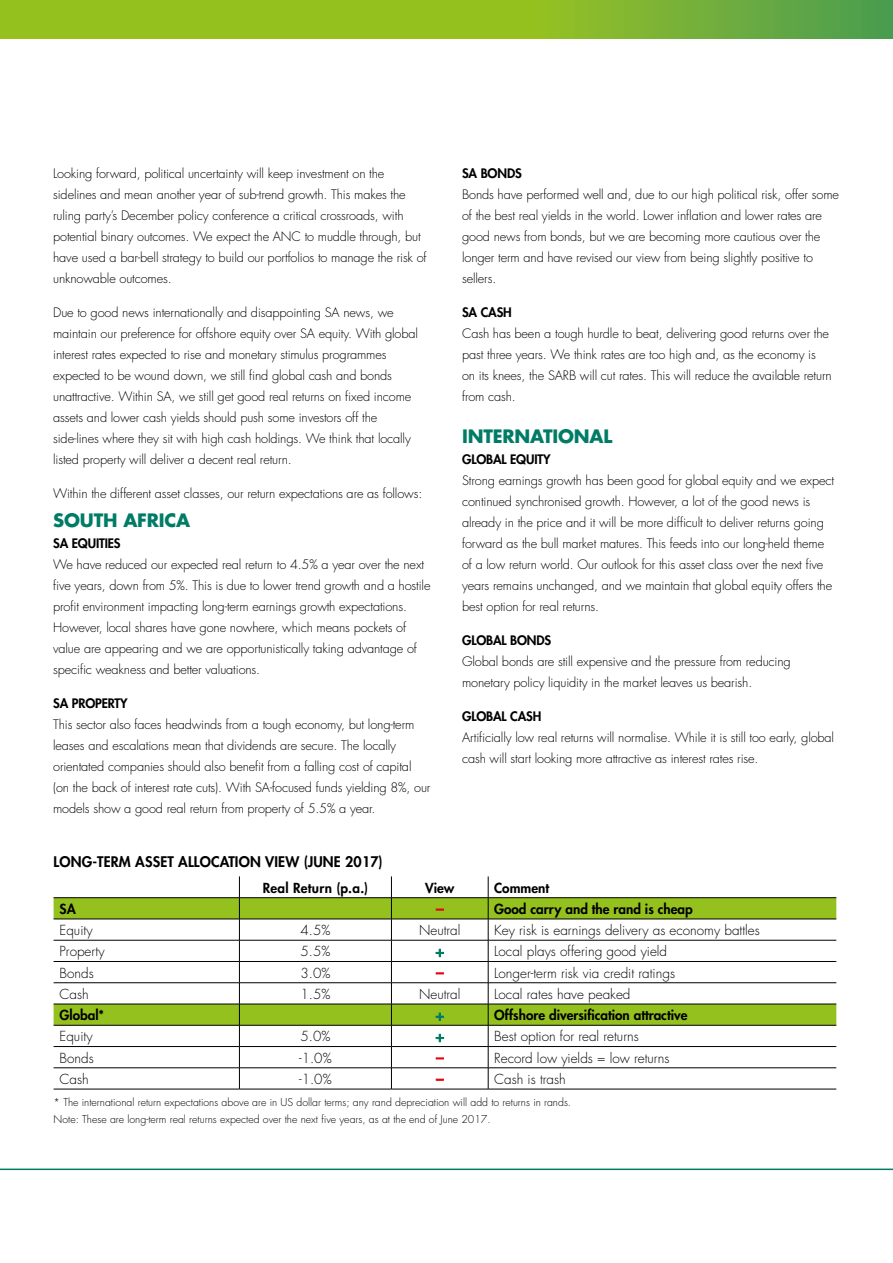
<style>
.page{position:relative;width:893px;height:1263px;background:#fff}
.page>*{position:absolute;margin:0;border:0;box-sizing:border-box;transform-origin:0 0}
.t1{font:700 18px "Futura Std";letter-spacing:-.01em;color:#007c66}
.t2{font:800 14.25px "Futura Std";letter-spacing:.01em;color:#000}
.t3{font:300 13.5px "Futura Std";color:#000}
.t4{font:800 13.5px "Futura Std";color:#000}
.t5{font:800 13.5px "Futura Std";letter-spacing:.02em;color:#000}
.t6{font:300 12.75px/21px "Futura Std";letter-spacing:-.01em;color:#000}
.t7{font:800 12.75px "Futura Std";letter-spacing:-.01em;color:#000}
.t8{font:300 10.5px/17px "Futura Std";color:#000}
</style>
<div class="page">
<hr style="left:0;top:1168px;width:893px;height:2px;background:#007c66">
<svg style="left:0;top:0;width:893px;height:38px;background:#86b92a"></svg>
<svg style="left:54px;top:898px;width:782px;height:127px"></svg>
<hr style="left:54px;top:897px;width:185px;height:1px;background:#000">
<hr style="left:239px;top:897px;width:152px;height:1px;background:#000">
<hr style="left:391px;top:897px;width:97px;height:1px;background:#000">
<hr style="left:488px;top:897px;width:348px;height:1px;background:#000">
<hr style="left:54px;top:919px;width:185px;height:1px;background:#000">
<hr style="left:239px;top:919px;width:152px;height:1px;background:#000">
<hr style="left:391px;top:919px;width:97px;height:1px;background:#000">
<hr style="left:488px;top:919px;width:348px;height:1px;background:#000">
<hr style="left:54px;top:940px;width:185px;height:1px;background:#000">
<hr style="left:239px;top:940px;width:152px;height:1px;background:#000">
<hr style="left:391px;top:940px;width:97px;height:1px;background:#000">
<hr style="left:488px;top:940px;width:348px;height:1px;background:#000">
<hr style="left:54px;top:961px;width:185px;height:1px;background:#000">
<hr style="left:239px;top:961px;width:152px;height:1px;background:#000">
<hr style="left:391px;top:961px;width:97px;height:1px;background:#000">
<hr style="left:488px;top:961px;width:348px;height:1px;background:#000">
<hr style="left:54px;top:982px;width:185px;height:1px;background:#000">
<hr style="left:239px;top:982px;width:152px;height:1px;background:#000">
<hr style="left:391px;top:982px;width:97px;height:1px;background:#000">
<hr style="left:488px;top:982px;width:348px;height:1px;background:#000">
<hr style="left:54px;top:1004px;width:185px;height:1px;background:#000">
<hr style="left:239px;top:1004px;width:152px;height:1px;background:#000">
<hr style="left:391px;top:1004px;width:97px;height:1px;background:#000">
<hr style="left:488px;top:1004px;width:348px;height:1px;background:#000">
<hr style="left:54px;top:1025px;width:185px;height:1px;background:#000">
<hr style="left:239px;top:1025px;width:152px;height:1px;background:#000">
<hr style="left:391px;top:1025px;width:97px;height:1px;background:#000">
<hr style="left:488px;top:1025px;width:348px;height:1px;background:#000">
<hr style="left:54px;top:1046px;width:185px;height:1px;background:#000">
<hr style="left:239px;top:1046px;width:152px;height:1px;background:#000">
<hr style="left:391px;top:1046px;width:97px;height:1px;background:#000">
<hr style="left:488px;top:1046px;width:348px;height:1px;background:#000">
<hr style="left:54px;top:1067px;width:185px;height:1px;background:#000">
<hr style="left:239px;top:1067px;width:152px;height:1px;background:#000">
<svg style="left:239px;top:876px;width:1px;height:213px"></svg>
<hr style="left:391px;top:1067px;width:97px;height:1px;background:#000">
<svg style="left:391px;top:876px;width:1px;height:213px"></svg>
<hr style="left:488px;top:1067px;width:348px;height:1px;background:#000">
<svg style="left:488px;top:876px;width:1px;height:213px"></svg>
<hr style="left:54px;top:1089px;width:185px;height:1px;background:#000">
<hr style="left:239px;top:1089px;width:152px;height:1px;background:#000">
<hr style="left:391px;top:1089px;width:97px;height:1px;background:#000">
<hr style="left:488px;top:1089px;width:348px;height:1px;background:#000">
<svg style="left:436px;top:908px;width:8px;height:3px"></svg>
<svg style="left:435px;top:948px;width:10px;height:10px"></svg>
<svg style="left:436px;top:972px;width:8px;height:2px"></svg>
<svg style="left:435px;top:1012px;width:10px;height:10px"></svg>
<svg style="left:435px;top:1033px;width:9px;height:10px"></svg>
<svg style="left:436px;top:1057px;width:8px;height:2px"></svg>
<svg style="left:436px;top:1079px;width:8px;height:2px"></svg>
<hr style="left:892px;top:364px;width:1px;height:82px;background:#007c66">
<p class="t6" style="left:53px;top:163px;width:375px">Looking forward, political uncertainty will keep investment on the sidelines and mean another year of sub-trend growth. This makes the ruling party’s December policy conference a critical crossroads, with potential binary outcomes. We expect the ANC to muddle through, but have used a bar-bell strategy to build our portfolios to manage the risk of unknowable outcomes.</p>
<p class="t6" style="left:53px;top:302px;width:366px">Due to good news internationally and disappointing SA news, we maintain our preference for offshore equity over SA equity. With global interest rates expected to rise and monetary stimulus programmes expected to be wound down, we still find global cash and bonds unattractive. Within SA, we still get good real returns on fixed income assets and lower cash yields should push some investors off the side-lines where they sit with high cash holdings. We think that locally listed property will deliver a decent real return.</p>
<p class="t6" style="left:53px;top:483px;width:371px">Within the different asset classes, our return expectations are as follows:</p>
<h1 class="t1" style="left:53px;top:508px;width:139px">SOUTH AFRICA</h1>
<p class="t7" style="left:53px;top:535px;width:69px">SA EQUITIES</p>
<p class="t6" style="left:53px;top:554px;width:379px">We have reduced our expected real return to 4.5% a year over the next five years, down from 5%. This is due to lower trend growth and a hostile profit environment impacting long-term earnings growth expectations.<br>However, local shares have gone nowhere, which means pockets of value are appearing and we are opportunistically taking advantage of specific weakness and better valuations.</p>
<p class="t7" style="left:53px;top:695px;width:76px">SA PROPERTY</p>
<p class="t6" style="left:53px;top:714px;width:379px">This sector also faces headwinds from a tough economy, but long-term leases and escalations mean that dividends are secure. The locally orientated companies should also benefit from a falling cost of capital (on the back of interest rate cuts). With SA-focused funds yielding 8%, our models show a good real return from property of 5.5% a year.</p>
<p class="t7" style="left:462px;top:165px;width:61px">SA BONDS</p>
<p class="t6" style="left:462px;top:184px;width:378px">Bonds have performed well and, due to our high political risk, offer some of the best real yields in the world. Lower inflation and lower rates are good news from bonds, but we are becoming more cautious over the longer term and have revised our view from being slightly positive to sellers.</p>
<p class="t7" style="left:462px;top:304px;width:51px">SA CASH</p>
<p class="t6" style="left:462px;top:323px;width:371px">Cash has been a tough hurdle to beat, delivering good returns over the past three years. We think rates are too high and, as the economy is on its knees, the SARB will cut rates. This will reduce the available return from cash.</p>
<h1 class="t1" style="left:462px;top:424px;width:152px">INTERNATIONAL</h1>
<p class="t7" style="left:462px;top:451px;width:90px">GLOBAL EQUITY</p>
<p class="t6" style="left:462px;top:470px;width:373px">Strong earnings growth has been good for global equity and we expect continued synchronised growth. However, a lot of the good news is already in the price and it will be more difficult to deliver returns going forward as the bull market matures. This feeds into our long-held theme of a low return world. Our outlook for this asset class over the next five years remains unchanged, and we maintain that global equity offers the best option for real returns.</p>
<p class="t7" style="left:462px;top:632px;width:91px">GLOBAL BONDS</p>
<p class="t6" style="left:462px;top:651px;width:330px">Global bonds are still expensive and the pressure from reducing monetary policy liquidity in the market leaves us bearish.</p>
<p class="t7" style="left:462px;top:708px;width:81px">GLOBAL CASH</p>
<p class="t6" style="left:462px;top:727px;width:374px">Artificially low real returns will normalise. While it is still too early, global cash will start looking more attractive as interest rates rise.</p>
<p class="t2" style="left:54px;top:852px;width:331px">LONG-TERM ASSET ALLOCATION VIEW (JUNE 2017)</p>
<p class="t5" style="left:263px;top:879px;width:107px">Real Return (p.a.)</p>
<p class="t4" style="left:425px;top:879px;width:31px">View</p>
<p class="t4" style="left:494px;top:879px;width:56px">Comment</p>
<p class="t4" style="left:60px;top:900px;width:18px">SA</p>
<p class="t4" style="left:494px;top:900px;width:200px">Good carry and the rand is cheap</p>
<p class="t3" style="left:60px;top:922px;width:34px">Equity</p>
<p class="t3" style="left:300px;top:922px;width:31px">4.5%</p>
<p class="t3" style="left:419px;top:922px;width:43px">Neutral</p>
<p class="t3" style="left:494px;top:922px;width:267px">Key risk is earnings delivery as economy battles</p>
<p class="t3" style="left:60px;top:943px;width:47px">Property</p>
<p class="t3" style="left:300px;top:943px;width:31px">5.5%</p>
<p class="t3" style="left:494px;top:943px;width:174px">Local plays offering good yield</p>
<p class="t3" style="left:60px;top:964px;width:36px">Bonds</p>
<p class="t3" style="left:300px;top:964px;width:31px">3.0%</p>
<p class="t3" style="left:494px;top:964px;width:182px">Longer-term risk via credit ratings</p>
<p class="t3" style="left:60px;top:986px;width:31px">Cash</p>
<p class="t3" style="left:300px;top:986px;width:31px">1.5%</p>
<p class="t3" style="left:419px;top:986px;width:43px">Neutral</p>
<p class="t3" style="left:494px;top:986px;width:138px">Local rates have peaked</p>
<p class="t4" style="left:60px;top:1007px;width:46px">Global*</p>
<p class="t4" style="left:494px;top:1007px;width:195px">Offshore diversification attractive</p>
<p class="t3" style="left:60px;top:1028px;width:34px">Equity</p>
<p class="t3" style="left:300px;top:1028px;width:31px">5.0%</p>
<p class="t3" style="left:494px;top:1028px;width:146px">Best option for real returns</p>
<p class="t3" style="left:60px;top:1050px;width:36px">Bonds</p>
<p class="t3" style="left:299px;top:1050px;width:34px">-1.0%</p>
<p class="t3" style="left:494px;top:1050px;width:177px">Record low yields = low returns</p>
<p class="t3" style="left:60px;top:1071px;width:31px">Cash</p>
<p class="t3" style="left:299px;top:1071px;width:34px">-1.0%</p>
<p class="t3" style="left:494px;top:1071px;width:73px">Cash is trash</p>
<p class="t8" style="left:54px;top:1094px;width:519px">* The international return expectations above are in US dollar terms; any rand depreciation will add to returns in rands.<br>Note: These are long-term real returns expected over the next five years, as at the end of June 2017.</p>
</div>
